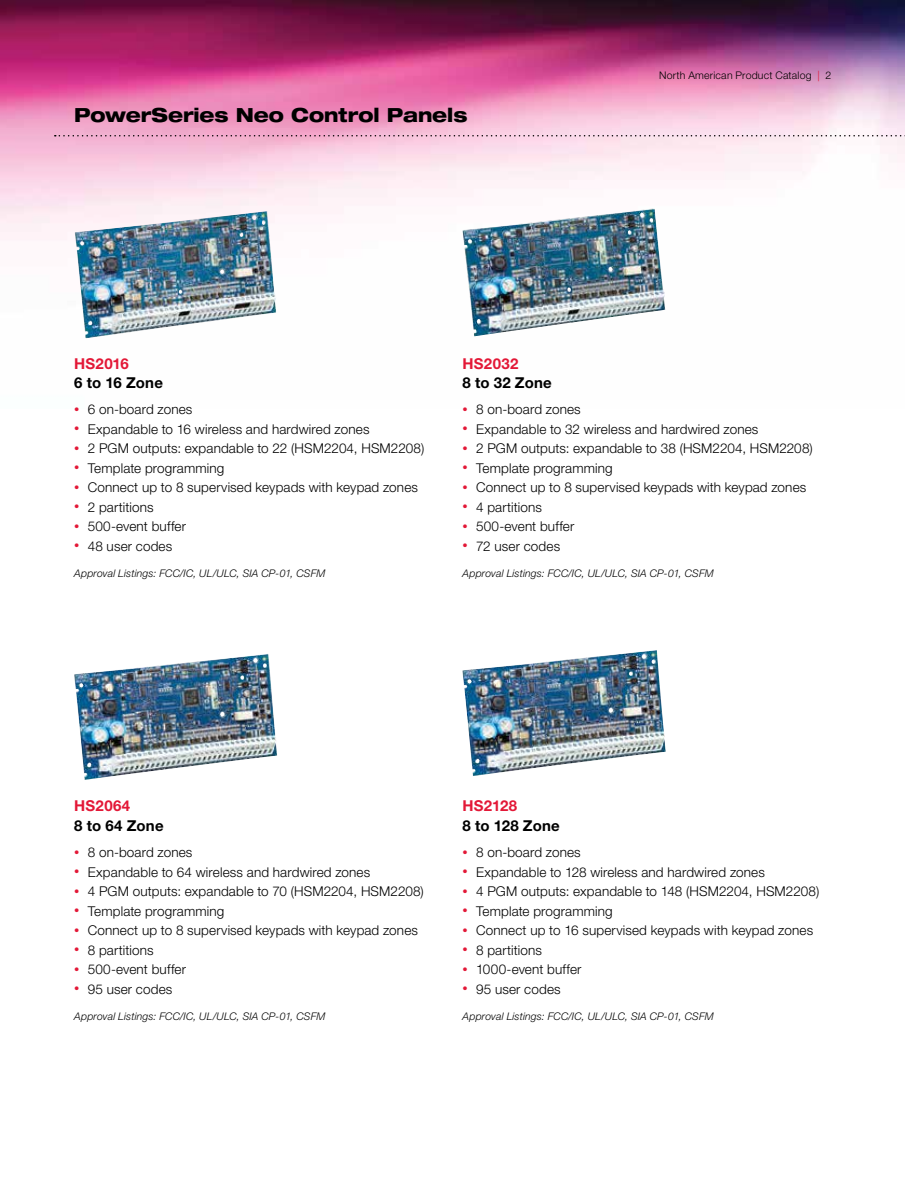
<style>
.page{position:relative;width:905px;height:1188px;background:#fff}
.page>*{position:absolute;margin:0;border:0;box-sizing:border-box;transform-origin:0 0}
.t1{font:800 expanded 19.5px "Helvetica Neue LT Std";letter-spacing:-.005em;color:#000;scale:.95 1}
.t2{font:700 15px "Helvetica Neue LT Std";letter-spacing:.015em;color:#000}
.t3{font:700 15px "Helvetica Neue LT Std";letter-spacing:.015em;color:#e31837}
.t4{font:300 13.5px "Helvetica Neue LT Std";letter-spacing:.01em;color:#000}
.t5{font:italic 300 10.5px "Helvetica Neue LT Std";letter-spacing:.01em;color:#000}
.t6{font:300 10.5px "Helvetica Neue LT Std";letter-spacing:.02em;color:#000}
.s1{color:#e31837}
.s2{font-size:10.5px;color:#e31837}
</style>
<div class="page">
<img style="left:0;top:0;width:904px;height:339px">
<svg style="left:55px;top:135px;width:850px;height:1px"></svg>
<img style="left:75px;top:211px;width:201px;height:127px">
<img style="left:74px;top:654px;width:203px;height:126px">
<img style="left:462px;top:208px;width:203px;height:128px">
<img style="left:462px;top:650px;width:203px;height:126px">
<h1 class="t1" style="left:74px;top:102px;width:415px">PowerSeries Neo Control Panels</h1>
<p class="t6" style="left:659px;top:69px;width:174px">North American Product Catalog <span class="s1">|</span> 2</p>
<p class="t3" style="left:74px;top:354px;width:56px">HS2016</p>
<p class="t2" style="left:74px;top:374px;width:90px">6 to 16 Zone</p>
<p class="t4" style="left:74px;top:401px;width:120px"><span class="s2">•</span> 6 on-board zones</p>
<p class="t4" style="left:74px;top:421px;width:297px"><span class="s2">•</span> Expandable to 16 wireless and hardwired zones</p>
<p class="t4" style="left:74px;top:440px;width:351px"><span class="s2">•</span> 2 PGM outputs: expandable to 22 (HSM2204, HSM2208)</p>
<p class="t4" style="left:74px;top:460px;width:151px"><span class="s2">•</span> Template programming</p>
<p class="t4" style="left:74px;top:479px;width:345px"><span class="s2">•</span> Connect up to 8 supervised keypads with keypad zones</p>
<p class="t4" style="left:74px;top:499px;width:81px"><span class="s2">•</span> 2 partitions</p>
<p class="t4" style="left:74px;top:518px;width:113px"><span class="s2">•</span> 500-event buffer</p>
<p class="t4" style="left:74px;top:538px;width:100px"><span class="s2">•</span> 48 user codes</p>
<p class="t5" style="left:74px;top:567px;width:252px">Approval Listings: FCC/IC, UL/ULC, SIA CP-01, CSFM</p>
<p class="t3" style="left:462px;top:354px;width:57px">HS2032</p>
<p class="t2" style="left:462px;top:374px;width:91px">8 to 32 Zone</p>
<p class="t4" style="left:462px;top:401px;width:120px"><span class="s2">•</span> 8 on-board zones</p>
<p class="t4" style="left:462px;top:421px;width:297px"><span class="s2">•</span> Expandable to 32 wireless and hardwired zones</p>
<p class="t4" style="left:462px;top:440px;width:351px"><span class="s2">•</span> 2 PGM outputs: expandable to 38 (HSM2204, HSM2208)</p>
<p class="t4" style="left:462px;top:460px;width:151px"><span class="s2">•</span> Template programming</p>
<p class="t4" style="left:462px;top:479px;width:345px"><span class="s2">•</span> Connect up to 8 supervised keypads with keypad zones</p>
<p class="t4" style="left:462px;top:499px;width:81px"><span class="s2">•</span> 4 partitions</p>
<p class="t4" style="left:462px;top:518px;width:113px"><span class="s2">•</span> 500-event buffer</p>
<p class="t4" style="left:462px;top:538px;width:99px"><span class="s2">•</span> 72 user codes</p>
<p class="t5" style="left:462px;top:567px;width:252px">Approval Listings: FCC/IC, UL/ULC, SIA CP-01, CSFM</p>
<p class="t3" style="left:74px;top:797px;width:57px">HS2064</p>
<p class="t2" style="left:74px;top:816px;width:91px">8 to 64 Zone</p>
<p class="t4" style="left:74px;top:844px;width:120px"><span class="s2">•</span> 8 on-board zones</p>
<p class="t4" style="left:74px;top:863px;width:297px"><span class="s2">•</span> Expandable to 64 wireless and hardwired zones</p>
<p class="t4" style="left:74px;top:883px;width:351px"><span class="s2">•</span> 4 PGM outputs: expandable to 70 (HSM2204, HSM2208)</p>
<p class="t4" style="left:74px;top:902px;width:151px"><span class="s2">•</span> Template programming</p>
<p class="t4" style="left:74px;top:922px;width:345px"><span class="s2">•</span> Connect up to 8 supervised keypads with keypad zones</p>
<p class="t4" style="left:74px;top:941px;width:81px"><span class="s2">•</span> 8 partitions</p>
<p class="t4" style="left:74px;top:961px;width:113px"><span class="s2">•</span> 500-event buffer</p>
<p class="t4" style="left:74px;top:980px;width:100px"><span class="s2">•</span> 95 user codes</p>
<p class="t5" style="left:74px;top:1010px;width:252px">Approval Listings: FCC/IC, UL/ULC, SIA CP-01, CSFM</p>
<p class="t3" style="left:462px;top:797px;width:56px">HS2128</p>
<p class="t2" style="left:462px;top:816px;width:99px">8 to 128 Zone</p>
<p class="t4" style="left:462px;top:844px;width:120px"><span class="s2">•</span> 8 on-board zones</p>
<p class="t4" style="left:462px;top:863px;width:304px"><span class="s2">•</span> Expandable to 128 wireless and hardwired zones</p>
<p class="t4" style="left:462px;top:883px;width:358px"><span class="s2">•</span> 4 PGM outputs: expandable to 148 (HSM2204, HSM2208)</p>
<p class="t4" style="left:462px;top:902px;width:151px"><span class="s2">•</span> Template programming</p>
<p class="t4" style="left:462px;top:922px;width:352px"><span class="s2">•</span> Connect up to 16 supervised keypads with keypad zones</p>
<p class="t4" style="left:462px;top:941px;width:81px"><span class="s2">•</span> 8 partitions</p>
<p class="t4" style="left:462px;top:961px;width:120px"><span class="s2">•</span> 1000-event buffer</p>
<p class="t4" style="left:462px;top:980px;width:100px"><span class="s2">•</span> 95 user codes</p>
<p class="t5" style="left:462px;top:1010px;width:252px">Approval Listings: FCC/IC, UL/ULC, SIA CP-01, CSFM</p>
</div>
